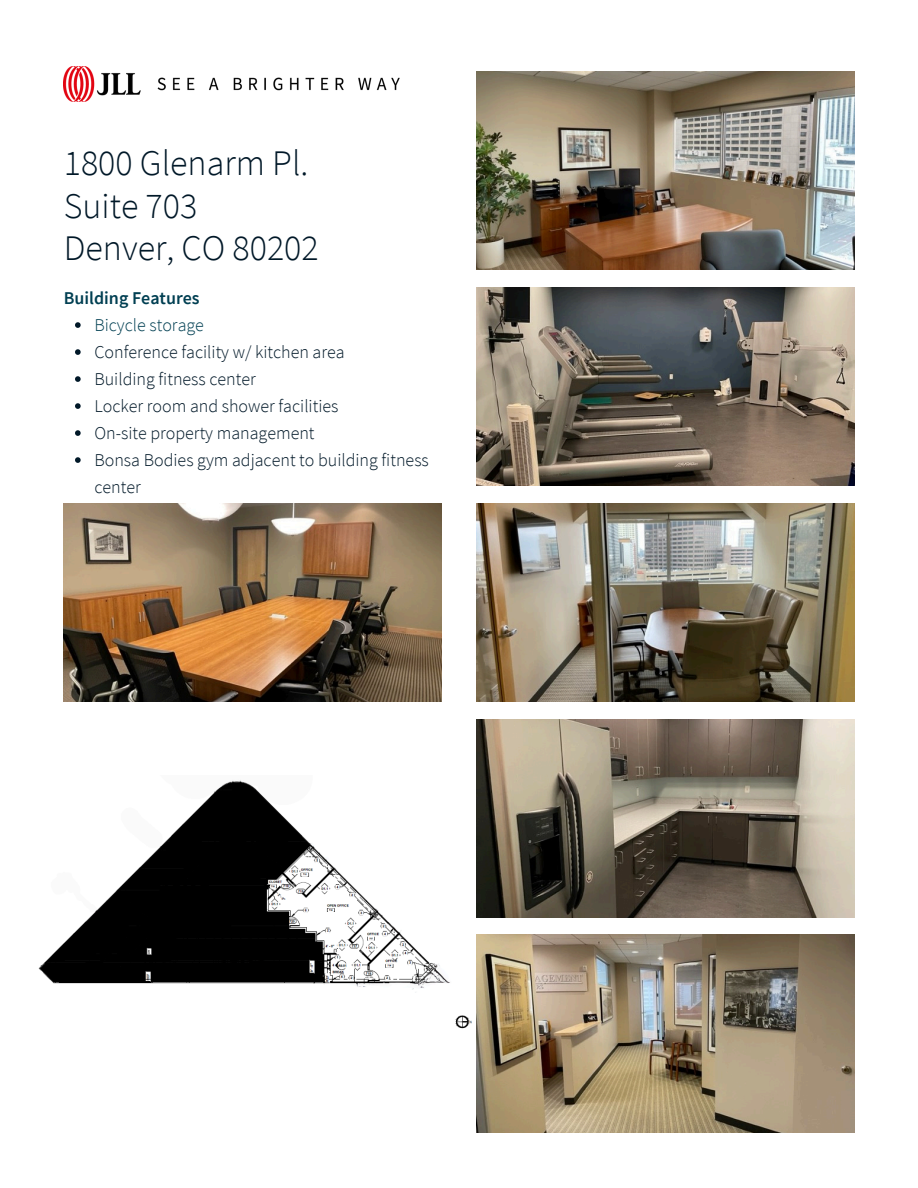
<style>
.page{position:relative;width:918px;height:1188px;background:#fff}
.page>*{position:absolute;margin:0;border:0;box-sizing:border-box;transform-origin:0 0}
.t1{font:300 36px/42.8px "Source Sans Pro";color:#001828}
.t2{font:300 18px/27px "Source Sans Pro";color:#001828}
.t3{font:600 18px "Source Sans Pro";color:#003f52}
.t4{font:300 18px "Source Sans Pro";color:#003f52}
</style>
<div class="page">
<img style="left:477px;top:72px;width:378px;height:198px">
<img style="left:477px;top:288px;width:378px;height:198px">
<img style="left:64px;top:67px;width:335px;height:35px">
<img style="left:477px;top:503px;width:378px;height:198px">
<img style="left:477px;top:719px;width:378px;height:198px">
<img style="left:64px;top:503px;width:378px;height:198px">
<img style="left:477px;top:935px;width:378px;height:198px">
<svg style="left:75px;top:322px;width:6px;height:6px"></svg>
<svg style="left:75px;top:349px;width:6px;height:6px"></svg>
<svg style="left:75px;top:376px;width:6px;height:6px"></svg>
<svg style="left:75px;top:403px;width:6px;height:6px"></svg>
<svg style="left:75px;top:430px;width:6px;height:6px"></svg>
<svg style="left:75px;top:457px;width:6px;height:6px"></svg>
<img style="left:38px;top:780px;width:434px;height:249px">
<p class="t1" style="left:64px;top:141px;width:256px">1800 Glenarm Pl.<br>Suite 703<br>Denver, CO 80202</p>
<p class="t3" style="left:64px;top:287px;width:137px">Building Features</p>
<p class="t4" style="left:94px;top:314px;width:111px">Bicycle storage</p>
<p class="t2" style="left:94px;top:338px;width:252px">Conference facility w/ kitchen area</p>
<p class="t2" style="left:94px;top:365px;width:163px">Building fitness center</p>
<p class="t2" style="left:94px;top:392px;width:246px">Locker room and shower facilities</p>
<p class="t2" style="left:94px;top:419px;width:222px">On-site property management</p>
<p class="t2" style="left:94px;top:446px;width:336px">Bonsa Bodies gym adjacent to building fitness center</p>
</div>
